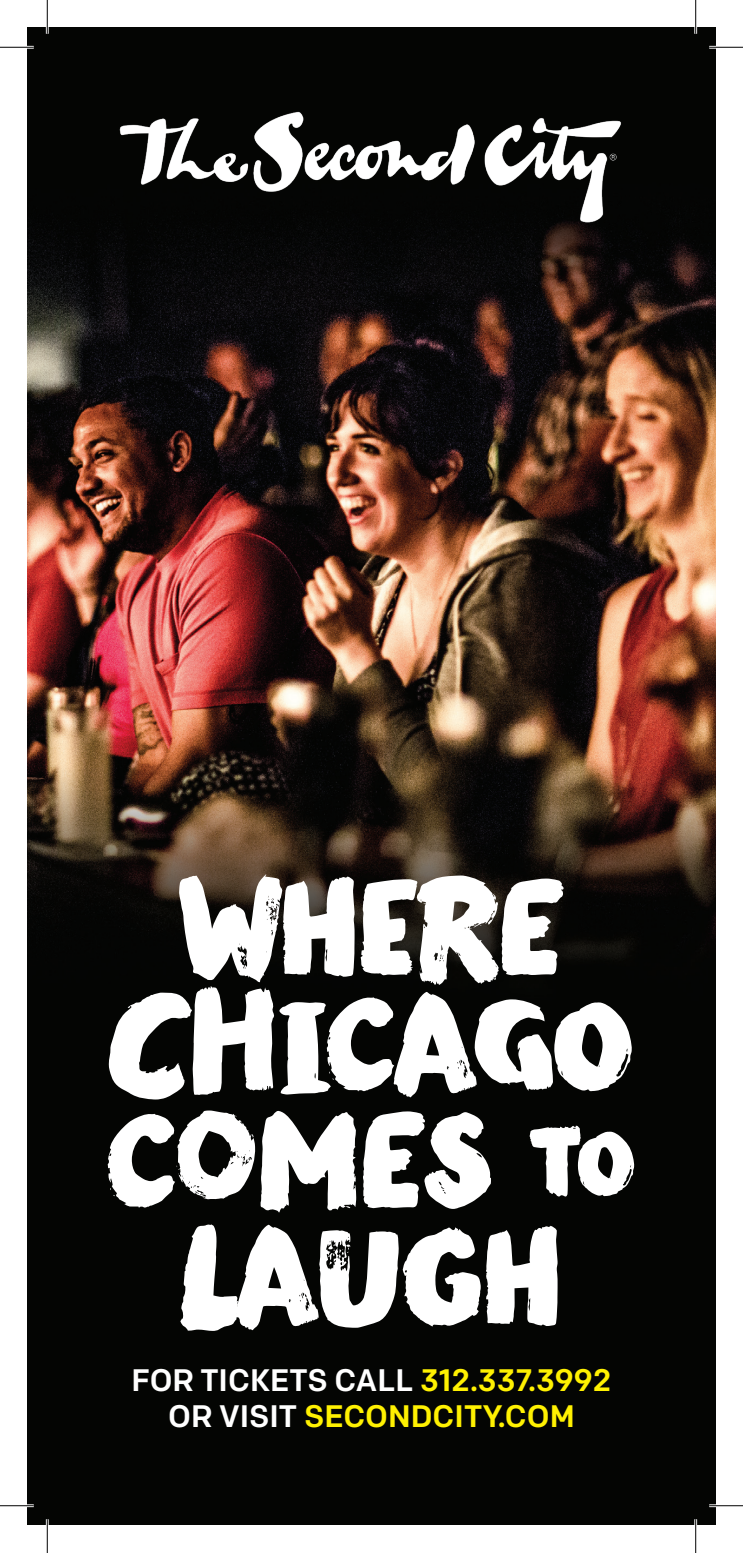
<style>
.page{position:relative;width:743px;height:1553px;background:#fff}
.page>*{position:absolute;margin:0;border:0;box-sizing:border-box;transform-origin:0 0}
.t1{font:132.53px "Modern Brush";letter-spacing:-.04em;color:#fff}
.t2{font:500 31.05px "Colfax";color:#fff}
.t3{font:500 31.05px "Colfax";color:#fff101}
.s1{font-size:96.08px}
.s2{color:#fff101}
.s3{color:#fff}
</style>
<div class="page">
<img style="left:27px;top:27px;width:689px;height:1497px">
<img style="left:86px;top:88px;width:569px;height:159px">
<hr style="left:0;top:46px;width:34px;height:3px;background:#fff">
<hr style="left:709px;top:46px;width:33px;height:3px;background:#fff">
<hr style="left:0;top:1504px;width:34px;height:3px;background:#fff">
<hr style="left:709px;top:1504px;width:33px;height:3px;background:#fff">
<hr style="left:46px;top:0;width:3px;height:34px;background:#fff">
<hr style="left:46px;top:1519px;width:3px;height:33px;background:#fff">
<hr style="left:694px;top:0;width:3px;height:34px;background:#fff">
<hr style="left:694px;top:1519px;width:3px;height:33px;background:#fff">
<hr style="left:0;top:47px;width:34px;height:1px;background:#000">
<hr style="left:709px;top:47px;width:33px;height:1px;background:#000">
<hr style="left:0;top:1505px;width:34px;height:1px;background:#000">
<hr style="left:709px;top:1505px;width:33px;height:1px;background:#000">
<hr style="left:47px;top:0;width:1px;height:34px;background:#000">
<hr style="left:47px;top:1519px;width:1px;height:33px;background:#000">
<hr style="left:695px;top:0;width:1px;height:34px;background:#000">
<hr style="left:695px;top:1519px;width:1px;height:33px;background:#000">
<p class="t1" style="left:177px;top:843px;width:388px">WhERe</p>
<p class="t1" style="left:104px;top:960px;width:533px">CHicaGo</p>
<p class="t1" style="left:103px;top:1076px;width:536px">cOmes <span class="s1">to</span></p>
<p class="t1" style="left:177px;top:1193px;width:388px">Laugh</p>
<p class="t2" style="left:132px;top:1361px;width:481px">FOR TICKETS CALL <span class="s2">312.337.3992</span></p>
<p class="t3" style="left:168px;top:1396px;width:408px"><span class="s3">OR VISIT</span> SECONDCITY.COM</p>
</div>
